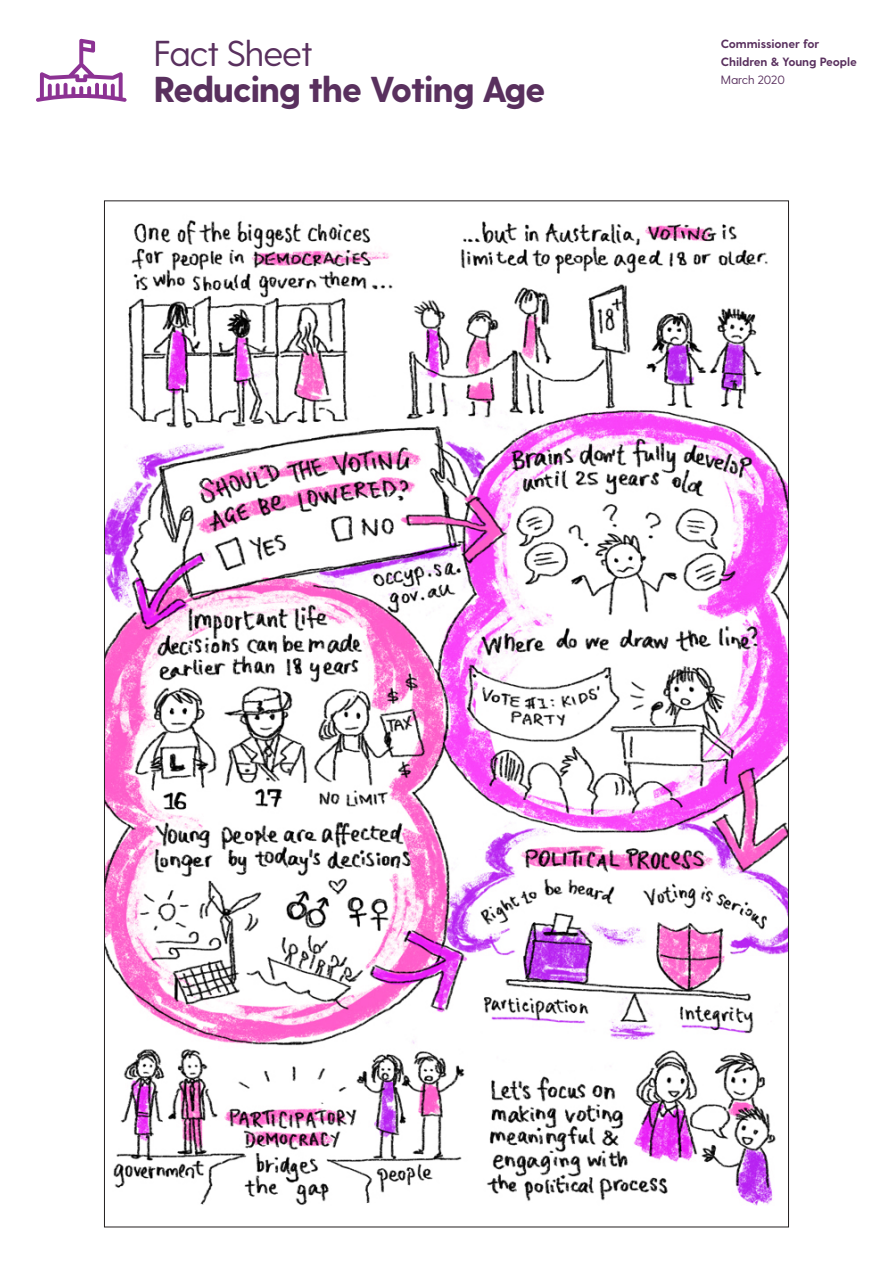
<style>
.page{position:relative;width:893px;height:1263px;background:#fff}
.page>*{position:absolute;margin:0;border:0;box-sizing:border-box;transform-origin:0 0}
.Document_Title_Cover{font:800 36px/36px "Greycliff CF";letter-spacing:-.04em;color:#59305e}
.t1{font:700 12px "Greycliff CF";letter-spacing:-.01em;color:#59305e}
.t2{font:12px "Greycliff CF";letter-spacing:-.01em;color:#59305e}
.s1{font-weight:400}
</style>
<div class="page">
<svg style="left:36px;top:39px;width:91px;height:63px"></svg>
<img style="left:106px;top:220px;width:681px;height:986px">
<p class="Document_Title_Cover" style="left:154px;top:37px;width:394px"><span class="s1">Fact Sheet<br></span>Reducing the Voting Age</p>
<p class="t1" style="left:721px;top:36px;width:100px">Commissioner for</p>
<p class="t1" style="left:721px;top:54px;width:138px">Children &amp; Young People</p>
<p class="t2" style="left:721px;top:73px;width:66px">March 2020</p>
</div>
